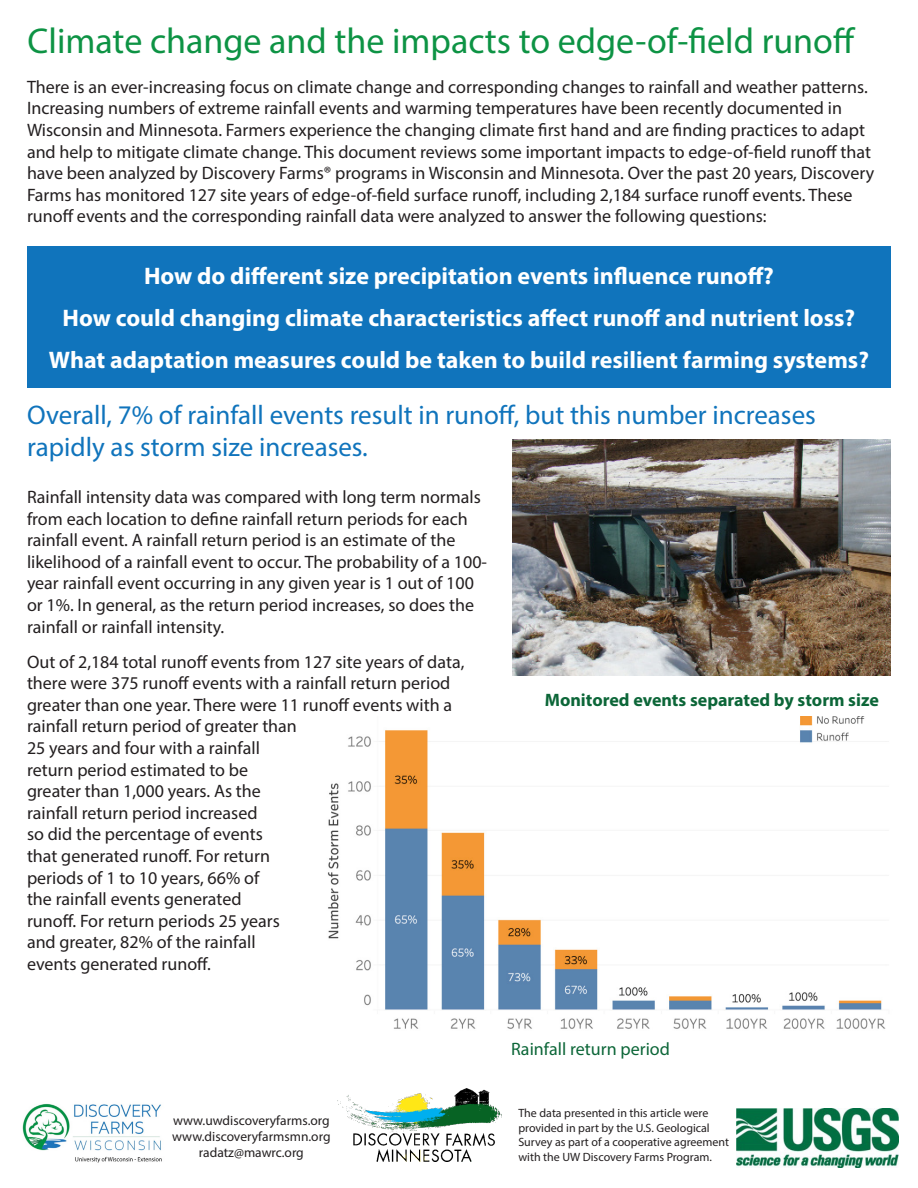
<style>
.page{position:relative;width:918px;height:1188px;background:#fff}
.page>*{position:absolute;margin:0;border:0;box-sizing:border-box;transform-origin:0 0}
.t1{font:36px "Myriad Pro";color:#0d9344}
.t2{font:27px/32.4px "Myriad Pro";color:#1074bc}
.t3{font:700 24px "Myriad Pro";color:#fff}
.t4{font:18px/21.6px "Myriad Pro";color:#231f20}
.t5{font:700 18px "Myriad Pro";color:#0c6638}
.t6{font:18px "Myriad Pro";color:#0c6638}
.t7{font:13.5px/16.2px "Myriad Pro";color:#231f20}
.t8{font:12px/14.4px "Myriad Pro";color:#231f20}
</style>
<div class="page">
<div style="left:27px;top:246px;width:863px;height:142px;background:#1074bc"></div>
<img style="left:338px;top:1089px;width:164px;height:72px">
<img style="left:22px;top:1103px;width:140px;height:60px">
<img style="left:737px;top:1108px;width:162px;height:60px">
<img style="left:513px;top:440px;width:377px;height:235px">
<img style="left:327px;top:716px;width:560px;height:313px">
<p class="t1" style="left:28px;top:19px;width:829px">Climate change and the impacts to edge-of-field runoff</p>
<p class="t4" style="left:27px;top:76px;width:849px">There is an ever-increasing focus on climate change and corresponding changes to rainfall and weather patterns.<br>Increasing numbers of extreme rainfall events and warming temperatures have been recently documented in Wisconsin and Minnesota. Farmers experience the changing climate first hand and are finding practices to adapt and help to mitigate climate change. This document reviews some important impacts to edge-of-field runoff that have been analyzed by Discovery Farms® programs in Wisconsin and Minnesota. Over the past 20 years, Discovery Farms has monitored 127 site years of edge-of-field surface runoff, including 2,184 surface runoff events. These runoff events and the corresponding rainfall data were analyzed to answer the following questions:</p>
<p class="t3" style="left:144px;top:261px;width:631px">How do different size precipitation events influence runoff?</p>
<p class="t3" style="left:63px;top:303px;width:794px">How could changing climate characteristics affect runoff and nutrient loss?</p>
<p class="t3" style="left:49px;top:344px;width:822px">What adaptation measures could be taken to build resilient farming systems?</p>
<p class="t2" style="left:27px;top:398px;width:790px">Overall, 7% of rainfall events result in runoff, but this number increases rapidly as storm size increases.</p>
<p class="t4" style="left:27px;top:486px;width:462px">Rainfall intensity data was compared with long term normals from each location to define rainfall return periods for each rainfall event. A rainfall return period is an estimate of the likelihood of a rainfall event to occur. The probability of a 100- year rainfall event occurring in any given year is 1 out of 100 or 1%. In general, as the return period increases, so does the rainfall or rainfall intensity.</p>
<p class="t4" style="left:27px;top:651px;width:439px">Out of 2,184 total runoff events from 127 site years of data, there were 375 runoff events with a rainfall return period greater than one year. There were 11 runoff events with a rainfall return period of greater than<br>25 years and four with a rainfall<br>return period estimated to be<br>greater than 1,000 years. As the<br>rainfall return period increased<br>so did the percentage of events<br>that generated runoff. For return<br>periods of 1 to 10 years, 66% of<br>the rainfall events generated<br>runoff. For return periods 25 years<br>and greater, 82% of the rainfall<br>events generated runoff.</p>
<p class="t5" style="left:545px;top:688px;width:336px">Monitored events separated by storm size</p>
<p class="t7" style="left:172px;top:1112px;width:160px">www.uwdiscoveryfarms.org www.discoveryfarmsmn.org</p>
<p class="t7" style="left:199px;top:1144px;width:106px">radatz@mawrc.org</p>
<p class="t6" style="left:511px;top:1038px;width:160px">Rainfall return period</p>
<p class="t8" style="left:518px;top:1106px;width:212px">The data presented in this article were provided in part by the U.S. Geological Survey as part of a cooperative agreement with the UW Discovery Farms Program.</p>
</div>
